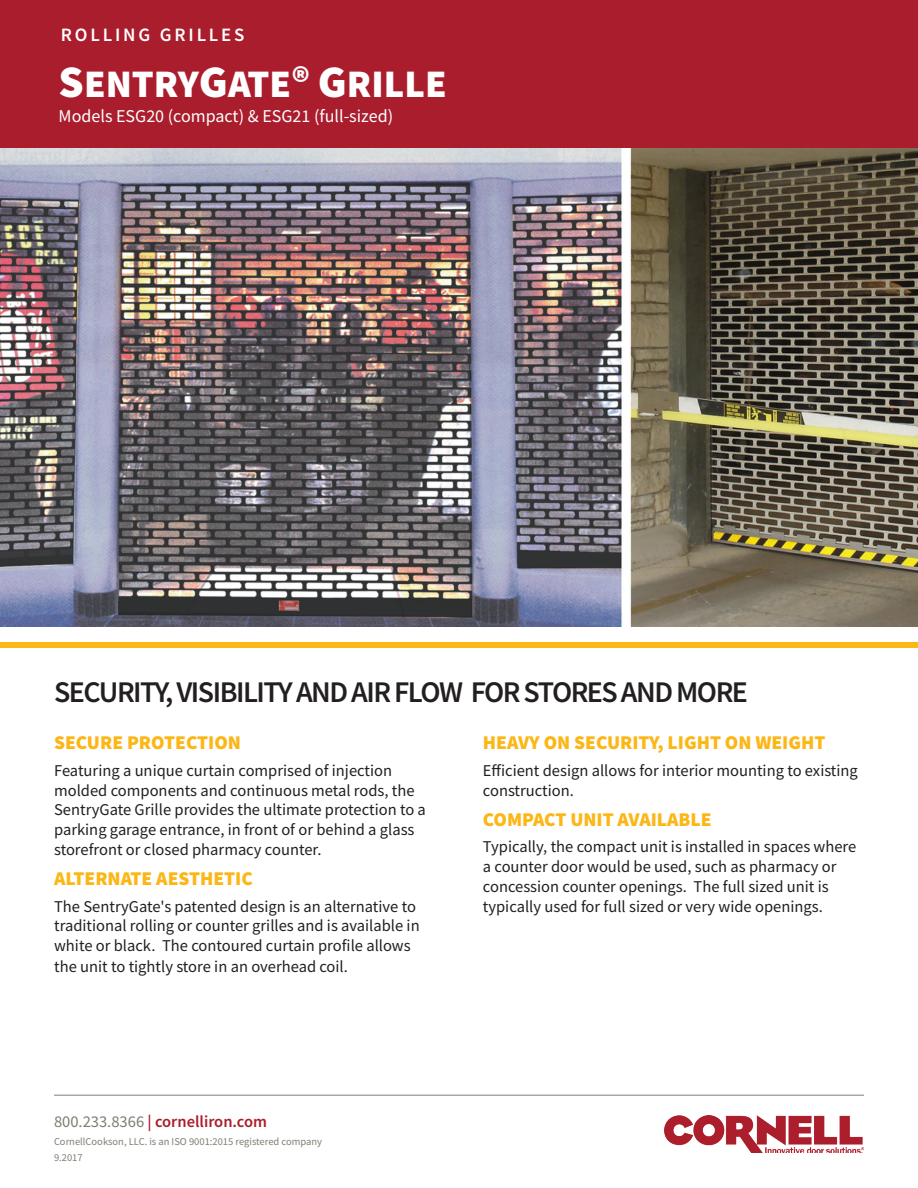
<style>
.page{position:relative;width:918px;height:1188px;background:#fff}
.page>*{position:absolute;margin:0;border:0;box-sizing:border-box;transform-origin:0 0}
.t1{font:900 39px "Source Sans Pro";color:#fff}
.t2{font:600 30px "Source Sans Pro";letter-spacing:-.05em;color:#231f20}
.t3{font:900 19.5px "Source Sans Pro";color:#fcb615}
.t4{font:600 18.9px "Source Sans Pro";letter-spacing:.15em;color:#fff}
.t5{font:18px "Source Sans Pro";color:#fff}
.t6{font:16.5px/19.8px "Source Sans Pro";color:#231f20}
.t7{font:600 16.5px "Source Sans Pro";color:#aa1d2d}
.t8{font:10.5px "Source Sans Pro";color:#7e7e72}
.s1{font-size:45px}
.s2{font-weight:400;color:#7e7e72}
</style>
<div class="page">
<hr style="left:54px;top:1095px;width:810px;height:1px;background:#7e7e72">
<div style="left:0;top:0;width:918px;height:148px;background:#aa1d2d"></div>
<div style="left:0;top:643px;width:918px;height:5px;background:#fcb615"></div>
<img style="left:664px;top:1115px;width:200px;height:38px">
<img style="left:0;top:148px;width:918px;height:478px">
<p class="t4" style="left:61px;top:22px;width:185px">ROLLING GRILLES</p>
<h1 class="t1" style="left:59px;top:57px;width:390px"><span class="s1">S</span>ENTRY<span class="s1">G</span>ATE® <span class="s1">G</span>RILLE</h1>
<p class="t5" style="left:59px;top:105px;width:336px">Models ESG20 (compact) &amp; ESG21 (full-sized)</p>
<h2 class="t2" style="left:54px;top:673px;width:696px">SECURITY, VISIBILITY AND AIR FLOW FOR STORES AND MORE</h2>
<p class="t3" style="left:54px;top:729px;width:188px">SECURE PROTECTION</p>
<p class="t6" style="left:54px;top:760px;width:373px">Featuring a unique curtain comprised of injection molded components and continuous metal rods, the SentryGate Grille provides the ultimate protection to a parking garage entrance, in front of or behind a glass storefront or closed pharmacy counter.</p>
<p class="t3" style="left:54px;top:865px;width:200px">ALTERNATE AESTHETIC</p>
<p class="t6" style="left:54px;top:896px;width:367px;line-height:20.2px">The SentryGate's patented design is an alternative to traditional rolling or counter grilles and is available in white or black. The contoured curtain profile allows the unit to tightly store in an overhead coil.</p>
<p class="t7" style="left:54px;top:1111px;width:215px"><span class="s2">800.233.8366</span> | cornelliron.com</p>
<p class="t8" style="left:54px;top:1135px;width:270px">CornellCookson, LLC. is an ISO 9001:2015 registered company</p>
<p class="t8" style="left:54px;top:1151px;width:30px">9.2017</p>
<p class="t3" style="left:483px;top:729px;width:344px">HEAVY ON SECURITY, LIGHT ON WEIGHT</p>
<p class="t6" style="left:483px;top:760px;width:377px">Efficient design allows for interior mounting to existing construction.</p>
<p class="t3" style="left:483px;top:806px;width:230px">COMPACT UNIT AVAILABLE</p>
<p class="t6" style="left:483px;top:837px;width:375px">Typically, the compact unit is installed in spaces where a counter door would be used, such as pharmacy or concession counter openings. The full sized unit is typically used for full sized or very wide openings.</p>
</div>
